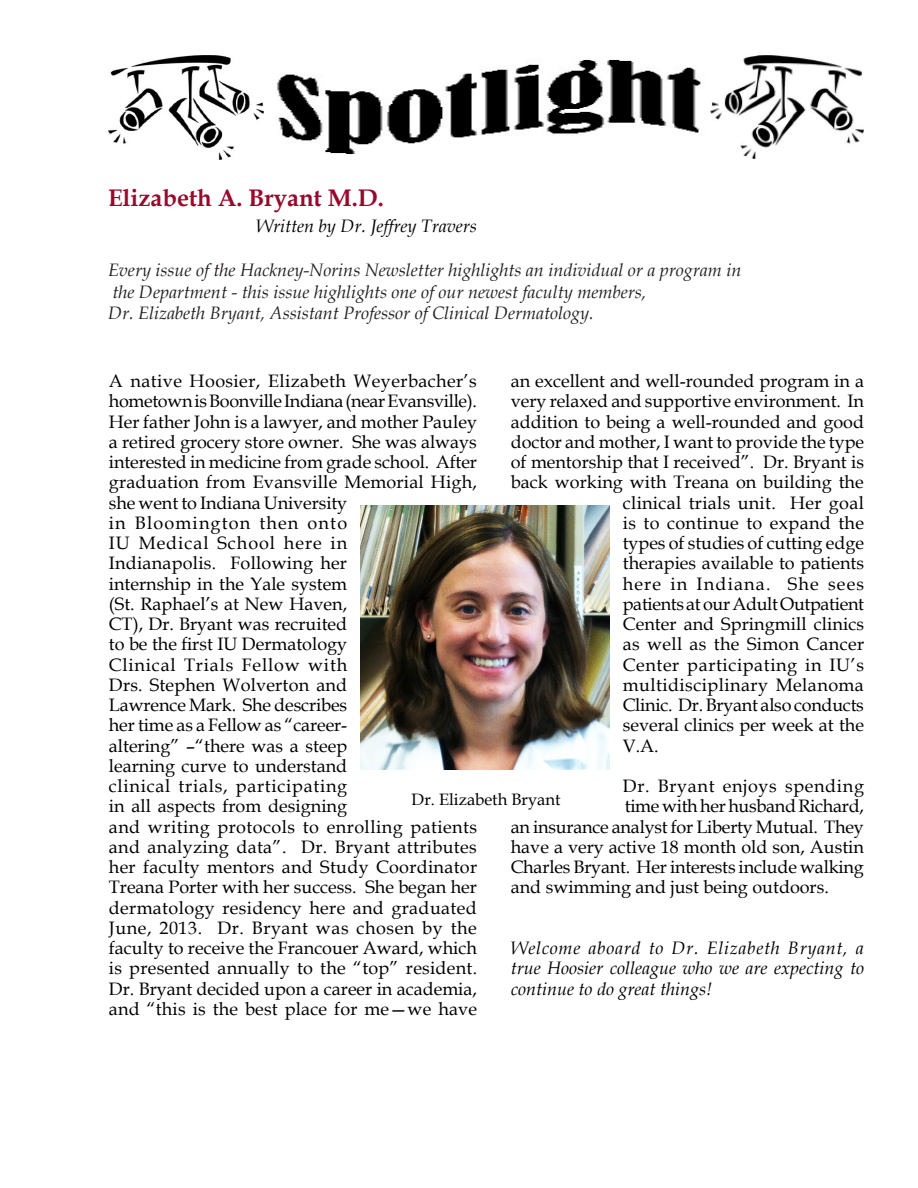
<style>
.page{position:relative;width:918px;height:1188px;background:#fff}
.page>*{position:absolute;margin:0;border:0;box-sizing:border-box;transform-origin:0 0}
.Article_Headings{font:700 24px "Book Antiqua";color:#980a2c}
.t1{font:18px/20.2px "Book Antiqua";color:#000}
.Body_Text{font:italic 18px "Book Antiqua";color:#231f20}
.t2{font:italic 18px/20.2px "Book Antiqua";color:#000;text-align:justify}
.t3{font:18px "Book Antiqua";letter-spacing:.02em;color:#000}
.t4{font:18px "Book Antiqua";letter-spacing:-.02em;color:#000}
.t5{font:18px "Book Antiqua";letter-spacing:.035em;color:#000}
.t6{font:18px "Book Antiqua";letter-spacing:.025em;color:#000}
.t7{font:18px "Book Antiqua";letter-spacing:.04em;color:#000}
.t8{font:18px "Book Antiqua";letter-spacing:.065em;color:#000}
.t9{font:16.5px "Book Antiqua";color:#000}
</style>
<div class="page">
<img style="left:108px;top:56px;width:155px;height:104px">
<img style="left:710px;top:56px;width:154px;height:102px">
<img style="left:277px;top:59px;width:424px;height:96px">
<img style="left:361px;top:505px;width:248px;height:265px">
<p class="Article_Headings" style="left:108px;top:182px;width:277px">Elizabeth A. Bryant M.D.</p>
<p class="t2" style="left:256px;top:215px;width:222px">Written by Dr. Jeffrey Travers</p>
<p class="Body_Text" style="left:108px;top:257px;width:635px">Every issue of the Hackney-Norins Newsletter highlights an individual or a program in</p>
<p class="Body_Text" style="left:112px;top:279px;width:535px">the Department - this issue highlights one of our newest faculty members,</p>
<p class="Body_Text" style="left:108px;top:300px;width:487px">Dr. Elizabeth Bryant, Assistant Professor of Clinical Dermatology.</p>
<p class="t1" style="left:109px;top:370px;width:370px">A native Hoosier, Elizabeth Weyerbacher’s hometown is Boonville Indiana (near Evansville).<br>Her father John is a lawyer, and mother Pauley a retired grocery store owner. She was always interested in medicine from grade school. After graduation from Evansville Memorial High, she went to Indiana University<br>in Bloomington then onto<br>IU Medical School here in<br>Indianapolis. Following her<br>internship in the Yale system<br>(St. Raphael’s at New Haven,<br>CT), Dr. Bryant was recruited<br>to be the first IU Dermatology<br>Clinical Trials Fellow with<br>Drs. Stephen Wolverton and<br>Lawrence Mark. She describes<br>her time as a Fellow as “career-<br>altering” –“there was a steep<br>learning curve to understand<br>clinical trials, participating<br>in all aspects from designing<br>and writing protocols to enrolling patients and analyzing data”. Dr. Bryant attributes her faculty mentors and Study Coordinator Treana Porter with her success. She began her dermatology residency here and graduated June, 2013. Dr. Bryant was chosen by the faculty to receive the Francouer Award, which is presented annually to the “top” resident.<br>Dr. Bryant decided upon a career in academia, and “this is the best place for me—we have</p>
<p class="t1" style="left:511px;top:370px;width:355px">an excellent and well-rounded program in a</p>
<p class="t1" style="left:511px;top:391px;width:355px">very relaxed and supportive environment. In</p>
<p class="t1" style="left:511px;top:411px;width:355px">addition to being a well-rounded and good</p>
<p class="t1" style="left:511px;top:431px;width:355px">doctor and mother, I want to provide the type</p>
<p class="t1" style="left:511px;top:451px;width:355px">of mentorship that I received”. Dr. Bryant is</p>
<p class="t1" style="left:511px;top:472px;width:355px">back working with Treana on building the</p>
<p class="t1" style="left:623px;top:492px;width:243px">clinical trials unit. Her goal</p>
<p class="t3" style="left:623px;top:510px;width:243px">is to continue to expand the</p>
<p class="t1" style="left:623px;top:532px;width:243px">types of studies of cutting edge</p>
<p class="t1" style="left:623px;top:553px;width:243px">therapies available to patients</p>
<p class="t8" style="left:623px;top:571px;width:243px">here in Indiana. She sees</p>
<p class="t4" style="left:623px;top:591px;width:243px">patients at our Adult Outpatient</p>
<p class="t1" style="left:623px;top:613px;width:243px">Center and Springmill clinics</p>
<p class="t3" style="left:623px;top:632px;width:243px">as well as the Simon Cancer</p>
<p class="t5" style="left:623px;top:652px;width:243px">Center participating in IU’s</p>
<p class="t6" style="left:623px;top:672px;width:243px">multidisciplinary Melanoma</p>
<p class="t1" style="left:623px;top:694px;width:243px">Clinic. Dr. Bryant also conducts</p>
<p class="t1" style="left:623px;top:715px;width:243px">several clinics per week at the</p>
<p class="t1" style="left:623px;top:735px;width:37px">V.A.</p>
<p class="t7" style="left:623px;top:773px;width:243px">Dr. Bryant enjoys spending</p>
<p class="t1" style="left:625px;top:796px;width:241px">time with her husband Richard,</p>
<p class="t1" style="left:511px;top:816px;width:355px">an insurance analyst for Liberty Mutual. They</p>
<p class="t1" style="left:511px;top:836px;width:355px">have a very active 18 month old son, Austin</p>
<p class="t1" style="left:511px;top:856px;width:355px">Charles Bryant. Her interests include walking</p>
<p class="t1" style="left:511px;top:877px;width:320px">and swimming and just being outdoors.</p>
<p class="t9" style="left:412px;top:788px;width:150px">Dr. Elizabeth Bryant</p>
<p class="t2" style="left:511px;top:937px;width:355px">Welcome aboard to Dr. Elizabeth Bryant, a true Hoosier colleague who we are expecting to continue to do great things!</p>
</div>
